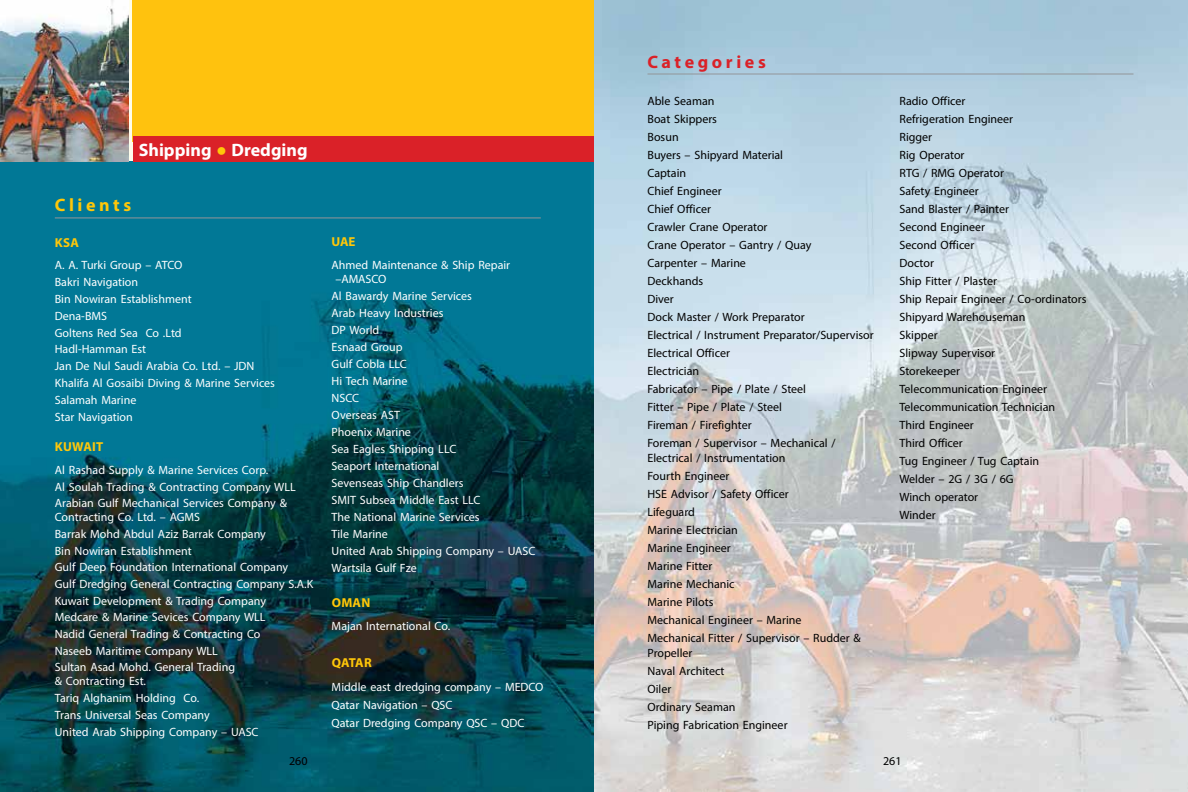
<style>
.page{position:relative;width:1188px;height:792px;background:#fff}
.page>*{position:absolute;margin:0;border:0;box-sizing:border-box;transform-origin:0 0}
.t1{font:700 18px "Myriad Pro";color:#fff}
.t2{font:700 18px "Myriad Pro";letter-spacing:.2em;color:#da2128}
.t3{font:700 18px "Myriad Pro";letter-spacing:.2em;color:#ffc709}
.t4{font:700 13px "Myriad Pro";letter-spacing:.02em;color:#ffc709}
.t5{font:12px/17px "Myriad Pro";color:#fff}
.t6{font:12px/18px "Myriad Pro";color:#000}
.s1{font-family:"Arial";color:#ffc709}
</style>
<div class="page">
<img style="left:0;top:162px;width:594px;height:630px">
<hr style="left:55px;top:217px;width:486px;height:1px;background:#939598">
<div style="left:133px;top:0;width:461px;height:141px;background:#ffc20e"></div>
<div style="left:133px;top:136px;width:468px;height:26px;background:#da2128"></div>
<img style="left:0;top:0;width:128px;height:162px">
<img style="left:594px;top:0;width:594px;height:792px">
<hr style="left:648px;top:74px;width:486px;height:1px;background:#939598">
<h1 class="t1" style="left:139px;top:138px;width:170px">Shipping <span class="s1">●</span> Dredging</h1>
<h1 class="t3" style="left:55px;top:194px;width:78px">Clients</h1>
<p class="t4" style="left:55px;top:234px;width:25px">KSA</p>
<p class="t5" style="left:55px;top:257px;width:222px">A. A. Turki Group – ATCO<br>Bakri Navigation<br>Bin Nowiran Establishment<br>Dena-BMS<br>Goltens Red Sea Co .Ltd<br>Hadl-Hamman Est<br>Jan De Nul Saudi Arabia Co. Ltd. – JDN<br>Khalifa Al Gosaibi Diving &amp; Marine Services<br>Salamah Marine<br>Star Navigation</p>
<p class="t4" style="left:55px;top:438px;width:47px">Kuwait</p>
<p class="t5" style="left:55px;top:461px;width:242px;line-height:16.7px">Al Rashad Supply &amp; Marine Services Corp.<br>Al Soulah Trading &amp; Contracting Company WLL<br>Arabian Gulf Mechanical Services Company &amp;</p>
<p class="t5" style="left:55px;top:509px;width:260px;line-height:16.7px">Contracting Co. Ltd. – AGMS<br>Barrak Mohd Abdul Aziz Barrak Company<br>Bin Nowiran Establishment<br>Gulf Deep Foundation International Company<br>Gulf Dredging General Contracting Company S.A.K Kuwait Development &amp; Trading Company<br>Medcare &amp; Marine Sevices Company WLL<br>Nadid General Trading &amp; Contracting Co<br>Naseeb Maritime Company WLL<br>Sultan Asad Mohd. General Trading</p>
<p class="t5" style="left:55px;top:673px;width:198px">&amp; Contracting Est.<br>Tariq Alghanim Holding Co.<br>Trans Universal Seas Company<br>United Arab Shipping Company – UASC</p>
<p class="t6" style="left:289px;top:751px;width:20px">260</p>
<p class="t4" style="left:332px;top:233px;width:25px">UAE</p>
<p class="t5" style="left:335px;top:258px;width:176px;line-height:14px;text-indent:-4px">Ahmed Maintenance &amp; Ship Repair –AMASCO</p>
<p class="t5" style="left:332px;top:287px;width:198px">Al Bawardy Marine Services<br>Arab Heavy Industries<br>DP World<br>Esnaad Group<br>Gulf Cobla LLC<br>Hi Tech Marine<br>NSCC<br>Overseas AST<br>Phoenix Marine<br>Sea Eagles Shipping Llc<br>Seaport International<br>Sevenseas Ship Chandlers<br>SM IT Subsea Middle East LLC<br>The National Marine Services<br>Tile Marine<br>United Arab Shipping Company – UASC<br>Wartsila Gulf Fze</p>
<p class="t4" style="left:332px;top:594px;width:38px">Oman</p>
<p class="t5" style="left:332px;top:617px;width:120px">Majan International Co.</p>
<p class="t4" style="left:332px;top:654px;width:42px">Qatar</p>
<p class="t5" style="left:332px;top:678px;width:213px;line-height:18px">Middle east dredging company – MEDCO<br>Qatar Navigation – QSC<br>Qatar Dredging Company QSC – QDC</p>
<h1 class="t2" style="left:648px;top:50px;width:120px">Categories</h1>
<p class="t6" style="left:648px;top:92px;width:228px">Able Seaman<br>Boat Skippers<br>Bosun<br>Buyers – Shipyard Material<br>Captain<br>Chief Engineer<br>Chief Officer<br>Crawler Crane Operator<br>Crane Operator – Gantry / Quay<br>Carpenter – Marine<br>Deckhands<br>Diver<br>Dock Master / Work Preparator<br>Electrical / Instrument Preparator/Supervisor<br>Electrical Officer<br>Electrician<br>Fabricator – Pipe / Plate / Steel<br>Fitter – Pipe / Plate / Steel<br>Fireman / Firefighter<br>Foreman / Supervisor – Mechanical /</p>
<p class="t6" style="left:648px;top:449px;width:215px">Electrical / Instrumentation<br>Fourth Engineer<br>HSE Advisor / Safety Officer<br>Lifeguard<br>Marine Electrician<br>Marine Engineer<br>Marine Fitter<br>Marine Mechanic<br>Marine Pilots<br>Mechanical Engineer – Marine<br>Mechanical Fitter / Supervisor – Rudder &amp;</p>
<p class="t6" style="left:648px;top:644px;width:142px">Propeller<br>Naval Architect<br>Oiler<br>Ordinary Seaman<br>Piping Fabrication Engineer</p>
<p class="t6" style="left:900px;top:92px;width:189px">Radio Officer<br>Refrigeration Engineer<br>Rigger<br>Rig Operator<br>RTG / RMG Operator<br>Safety Engineer<br>Sand Blaster / Painter<br>Second Engineer<br>Second Officer<br>Doctor<br>Ship Fitter / Plaster<br>Ship Repair Engineer / Co-ordinators<br>Shipyard Warehouseman<br>Skipper<br>Slipway Supervisor<br>Storekeeper<br>Telecommunication Engineer<br>Telecommunication Technician<br>Third Engineer<br>Third Officer<br>Tug Engineer / Tug Captain<br>Welder – 2G / 3G / 6G<br>Winch operator<br>Winder</p>
<p class="t6" style="left:883px;top:752px;width:20px">261</p>
</div>
